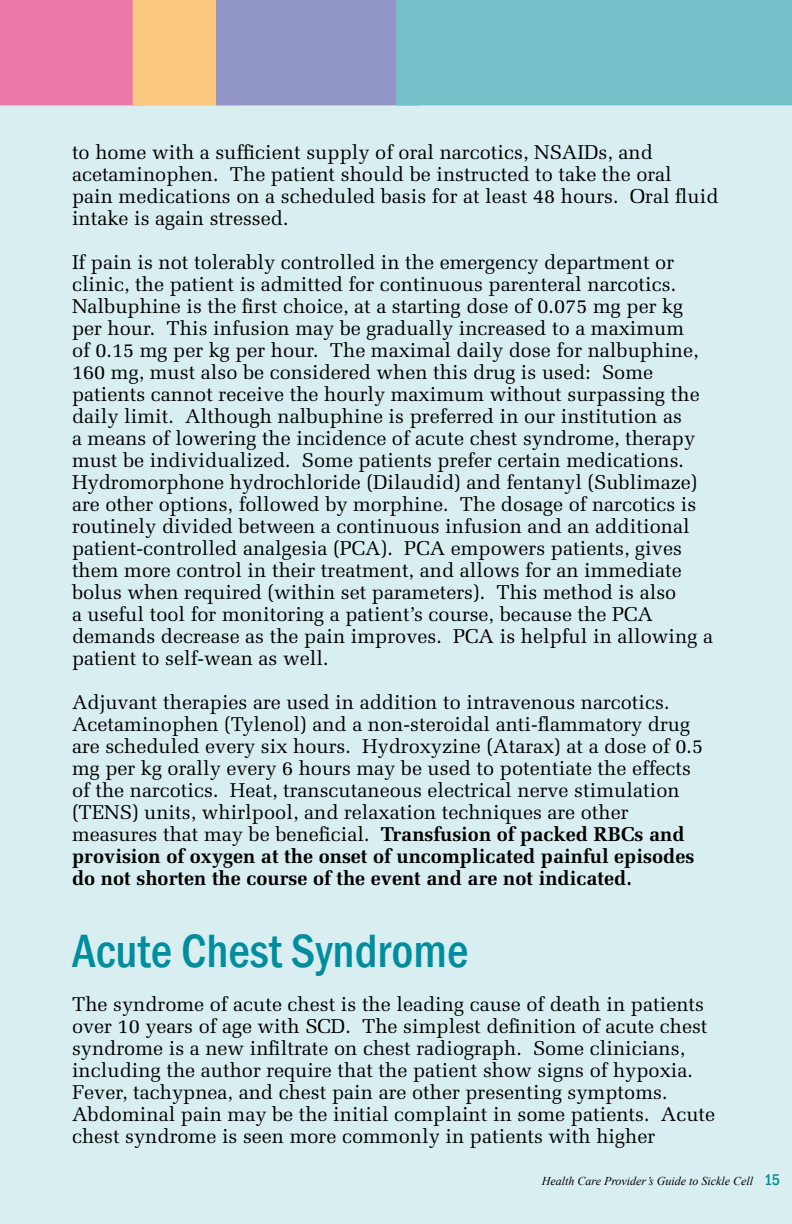
<style>
.page{position:relative;width:792px;height:1224px;background:#fff}
.page>*{position:absolute;margin:0;border:0;box-sizing:border-box;transform-origin:0 0}
.t1{font:500 condensed 48px "Franklin Gothic";color:#008d9d}
.t2{font:20px/22px "Melior LT Std";color:#000}
.t3{font:500 condensed 16px "Franklin Gothic";color:#008d9d}
.t4{font:italic 12px "Times New Roman";color:#000}
.s1{font-weight:700}
</style>
<div class="page">
<div style="left:0;top:105px;width:792px;height:1119px;background:#d9eef0"></div>
<svg style="left:0;top:0;width:396px;height:105px;background:#c595ae"></svg>
<div style="left:396px;top:0;width:396px;height:105px;background:#73c0c9"></div>
<p class="t2" style="left:72px;top:141px;width:648px">to home with a sufficient supply of oral narcotics, NSAIDs, and acetaminophen. The patient should be instructed to take the oral<br>pain medications on a scheduled basis for at least 48 hours. Oral fluid intake is again stressed.</p>
<p class="t2" style="left:72px;top:251px;width:643px">If pain is not tolerably controlled in the emergency department or clinic, the patient is admitted for continuous parenteral narcotics.<br>Nalbuphine is the first choice, at a starting dose of 0.075 mg per kg per hour. This infusion may be gradually increased to a maximum<br>of 0.15 mg per kg per hour. The maximal daily dose for nalbuphine, 160 mg, must also be considered when this drug is used: Some patients cannot receive the hourly maximum without surpassing the daily limit. Although nalbuphine is preferred in our institution as<br>a means of lowering the incidence of acute chest syndrome, therapy must be individualized. Some patients prefer certain medications.<br>Hydromorphone hydrochloride (Dilaudid) and fentanyl (Sublimaze) are other options, followed by morphine. The dosage of narcotics is routinely divided between a continuous infusion and an additional patient-controlled analgesia (PCA). PCA empowers patients, gives them more control in their treatment, and allows for an immediate bolus when required (within set parameters). This method is also<br>a useful tool for monitoring a patient’s course, because the PCA demands decrease as the pain improves. PCA is helpful in allowing a patient to self-wean as well.</p>
<p class="t2" style="left:72px;top:691px;width:633px">Adjuvant therapies are used in addition to intravenous narcotics.<br>Acetaminophen (Tylenol) and a non-steroidal anti-flammatory drug are scheduled every six hours. Hydroxyzine (Atarax) at a dose of 0.5 mg per kg orally every 6 hours may be used to potentiate the effects of the narcotics. Heat, transcutaneous electrical nerve stimulation (TENS) units, whirlpool, and relaxation techniques are other measures that may be beneficial. <span class="s1">Transfusion of packed RBCs and provision of oxygen at the onset of uncomplicated painful episodes do not shorten the course of the event and are not indicated.</span></p>
<h1 class="t1" style="left:72px;top:919px;width:398px">Acute Chest Syndrome</h1>
<p class="t2" style="left:72px;top:993px;width:645px">The syndrome of acute chest is the leading cause of death in patients over 10 years of age with SCD. The simplest definition of acute chest syndrome is a new infiltrate on chest radiograph. Some clinicians, including the author require that the patient show signs of hypoxia.<br>Fever, tachypnea, and chest pain are other presenting symptoms.<br>Abdominal pain may be the initial complaint in some patients. Acute chest syndrome is seen more commonly in patients with higher</p>
<p class="t4" style="left:542px;top:1173px;width:213px">Health Care Provider’s Guide to Sickle Cell</p>
<p class="t3" style="left:764px;top:1169px;width:17px">15</p>
</div>
